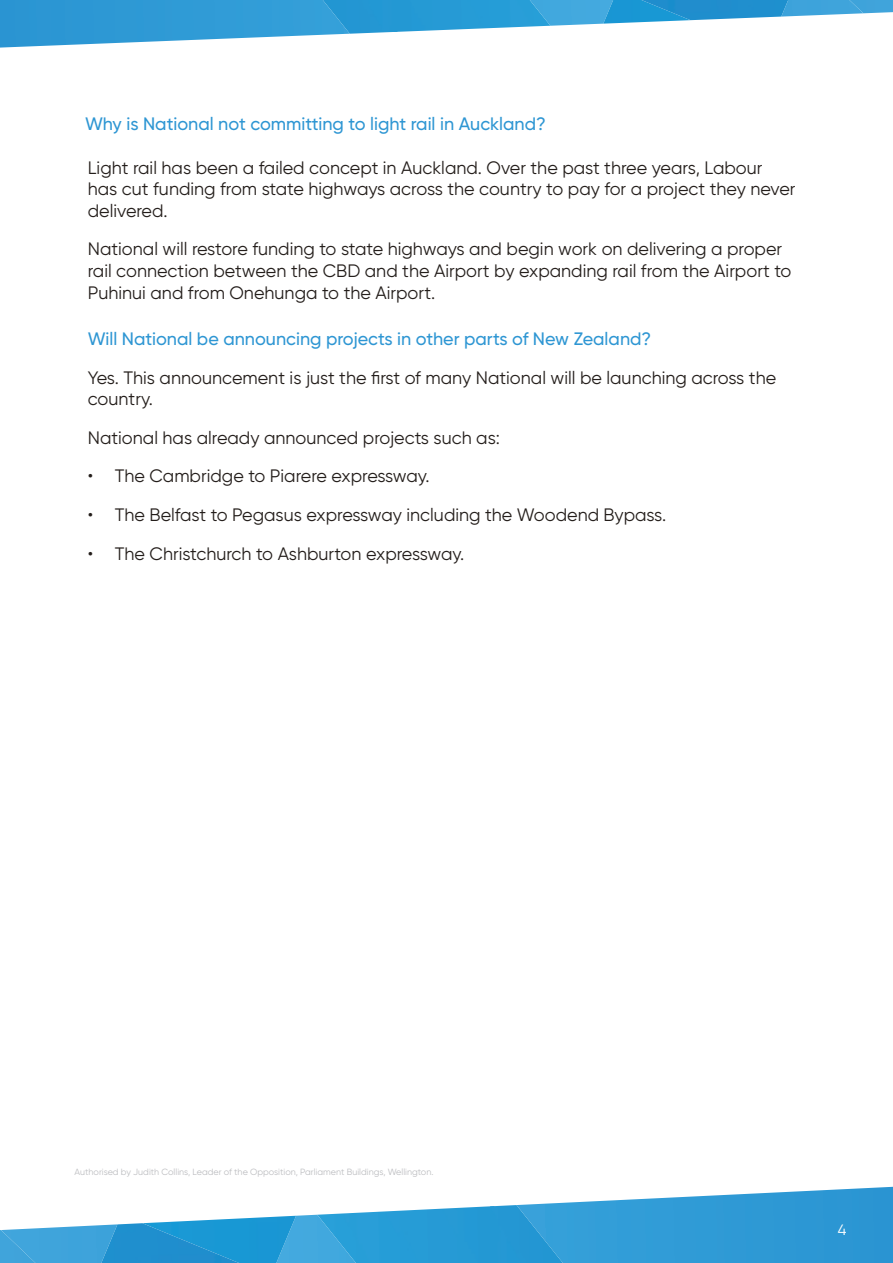
<style>
.page{position:relative;width:893px;height:1263px;background:#fff}
.page>*{position:absolute;margin:0;border:0;box-sizing:border-box;transform-origin:0 0}
.bullets{font:18px/21.6px "Gilroy";color:#241e1b}
.bullets-2{font:500 18px "Gilroy";color:#2e96d3}
.Policy_Title{font:500 18px "Gilroy";color:#2e96d3}
.t1{font:15px "Gilroy";color:#fff}
.t2{font:9px "Gilroy";color:#bcbdc0}
</style>
<div class="page">
<svg style="left:0;top:0;width:863px;height:48px"></svg>
<img style="left:603px;top:0;width:87px;height:24px">
<img style="left:617px;top:0;width:185px;height:20px">
<img style="left:814px;top:0;width:79px;height:13px">
<svg style="left:292px;top:1195px;width:416px;height:68px"></svg>
<img style="left:490px;top:1205px;width:94px;height:58px">
<img style="left:317px;top:1206px;width:179px;height:57px">
<img style="left:708px;top:1186px;width:185px;height:77px">
<svg style="left:3px;top:1224px;width:314px;height:39px"></svg>
<img style="left:147px;top:1216px;width:149px;height:47px">
<img style="left:292px;top:1195px;width:82px;height:3px">
<img style="left:86px;top:1223px;width:185px;height:40px">
<div style="left:0;top:1230px;width:75px;height:33px;background:#3fa4db"></div>
<p class="Policy_Title" style="left:85px;top:113px;width:462px">Why is National not committing to light rail in Auckland?</p>
<p class="bullets" style="left:88px;top:156px;width:709px">Light rail has been a failed concept in Auckland. Over the past three years, Labour has cut funding from state highways across the country to pay for a project they never delivered.</p>
<p class="bullets" style="left:88px;top:238px;width:705px">National will restore funding to state highways and begin work on delivering a proper rail connection between the CBD and the Airport by expanding rail from the Airport to<br>Puhinui and from Onehunga to the Airport.</p>
<p class="bullets-2" style="left:88px;top:328px;width:565px">Will National be announcing projects in other parts of New Zealand?</p>
<p class="bullets" style="left:88px;top:366px;width:690px">Yes. This announcement is just the first of many National will be launching across the country.</p>
<p class="bullets" style="left:88px;top:427px;width:413px">National has already announced projects such as:</p>
<p class="bullets" style="left:88px;top:465px;width:343px">• The Cambridge to Piarere expressway.</p>
<p class="bullets" style="left:88px;top:504px;width:580px">• The Belfast to Pegasus expressway including the Woodend Bypass.</p>
<p class="bullets" style="left:88px;top:542px;width:378px">• The Christchurch to Ashburton expressway.</p>
<p class="t2" style="left:75px;top:1166px;width:360px">Authorised by Judith Collins, Leader of the Opposition, Parliament Buildings, Wellington.</p>
<p class="t1" style="left:838px;top:1221px;width:10px">4</p>
</div>
